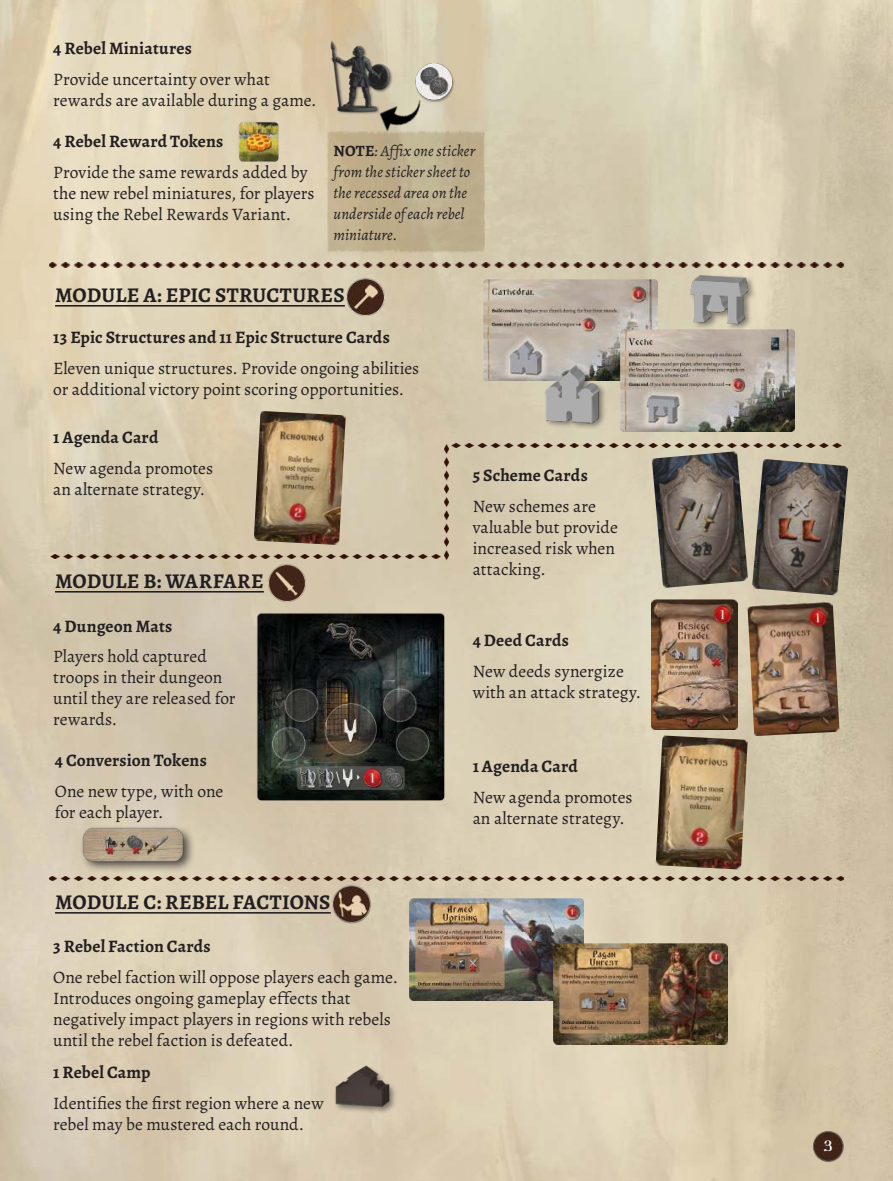
<style>
.page{position:relative;width:893px;height:1181px;background:#fff}
.page>*{position:absolute;margin:0;border:0;box-sizing:border-box;transform-origin:0 0}
.t1{font:700 21px "Alegreya";letter-spacing:.005em;color:#231f20}
.t2{font:17.5px/21px "Alegreya";color:#231f20}
.t3{font:700 17.5px "Alegreya";letter-spacing:.01em;color:#231f20}
.t4{font:italic 15.75px/21px "Alegreya";letter-spacing:.005em;color:#231f20}
.t5{font:14.88px "Triod Postnaja";color:#fff}
.s1{font-weight:700;font-style:normal}
</style>
<div class="page">
<img style="left:0;top:0;width:893px;height:1181px">
<img style="left:251px;top:607px;width:199px;height:198px">
<div style="left:80px;top:825px;width:115px;height:48px;background:#231f20;opacity:.75"></div>
<img style="left:76px;top:820px;width:113px;height:48px">
<hr style="left:55px;top:591px;width:209px;height:1px;background:#231f20">
<img style="left:262px;top:559px;width:49px;height:48px">
<img style="left:254px;top:411px;width:92px;height:134px">
<img style="left:483px;top:279px;width:174px;height:101px">
<img style="left:620px;top:330px;width:174px;height:101px">
<div style="left:689px;top:274px;width:67px;height:58px;background:#231f20;opacity:.5"></div>
<img style="left:686px;top:267px;width:66px;height:67px">
<div style="left:543px;top:364px;width:65px;height:66px;background:#231f20;opacity:.5"></div>
<img style="left:539px;top:363px;width:66px;height:61px">
<hr style="left:55px;top:305px;width:290px;height:1px;background:#231f20">
<img style="left:341px;top:273px;width:49px;height:48px">
<img style="left:50px;top:876px;width:793px;height:4px">
<img style="left:50px;top:554px;width:391px;height:5px">
<img style="left:451px;top:443px;width:391px;height:5px">
<img style="left:444px;top:445px;width:5px;height:116px">
<img style="left:652px;top:451px;width:96px;height:137px">
<img style="left:752px;top:459px;width:96px;height:136px">
<img style="left:656px;top:735px;width:92px;height:134px">
<img style="left:652px;top:599px;width:85px;height:130px">
<img style="left:747px;top:602px;width:92px;height:134px">
<img style="left:233px;top:116px;width:51px;height:51px">
<img style="left:326px;top:119px;width:159px;height:137px">
<img style="left:410px;top:57px;width:47px;height:48px">
<img style="left:364px;top:74px;width:76px;height:76px">
<img style="left:306px;top:38px;width:104px;height:77px">
<div style="left:333px;top:1065px;width:65px;height:50px;background:#dbcbb1"></div>
<img style="left:329px;top:1055px;width:67px;height:62px">
<img style="left:410px;top:898px;width:174px;height:102px">
<img style="left:553px;top:943px;width:174px;height:101px">
<hr style="left:55px;top:912px;width:276px;height:1px;background:#231f20">
<img style="left:327px;top:880px;width:49px;height:48px">
<img style="left:50px;top:263px;width:793px;height:4px">
<img style="left:809px;top:1127px;width:39px;height:39px">
<p class="t3" style="left:53px;top:41px;width:140px">4 Rebel Miniatures</p>
<p class="t2" style="left:53px;top:70px;width:265px">Provide uncertainty over what rewards are available during a game.</p>
<p class="t3" style="left:53px;top:134px;width:172px">4 Rebel Reward Tokens</p>
<p class="t2" style="left:53px;top:163px;width:263px">Provide the same rewards added by the new rebel miniatures, for players using the Rebel Rewards Variant.</p>
<p class="t4" style="left:334px;top:140px;width:143px"><span class="s1">NOTE</span>: Affix one sticker from the sticker sheet to the recessed area on the underside of each rebel miniature.</p>
<p class="t1" style="left:55px;top:287px;width:291px">MODULE A: EPIC STRUCTURES</p>
<p class="t3" style="left:53px;top:330px;width:338px">13 Epic Structures and 11 Epic Structure Cards</p>
<p class="t2" style="left:53px;top:359px;width:368px">Eleven unique structures. Provide ongoing abilities or additional victory point scoring opportunities.</p>
<p class="t3" style="left:53px;top:429px;width:107px">1 Agenda Card</p>
<p class="t2" style="left:53px;top:458px;width:161px">New agenda promotes an alternate strategy.</p>
<p class="t1" style="left:55px;top:572px;width:210px">MODULE B: WARFARE</p>
<p class="t3" style="left:53px;top:619px;width:121px">4 Dungeon Mats</p>
<p class="t2" style="left:53px;top:647px;width:184px">Players hold captured troops in their dungeon until they are released for rewards.</p>
<p class="t3" style="left:55px;top:753px;width:154px">4 Conversion Tokens</p>
<p class="t2" style="left:55px;top:782px;width:170px">One new type, with one for each player.</p>
<p class="t1" style="left:55px;top:893px;width:277px">MODULE C: REBEL FACTIONS</p>
<p class="t3" style="left:53px;top:939px;width:159px">3 Rebel Faction Cards</p>
<p class="t2" style="left:53px;top:968px;width:346px">One rebel faction will oppose players each game.<br>Introduces ongoing gameplay effects that negatively impact players in regions with rebels until the rebel faction is defeated.</p>
<p class="t3" style="left:53px;top:1065px;width:99px">1 Rebel Camp</p>
<p class="t2" style="left:53px;top:1093px;width:272px">Identifies the first region where a new rebel may be mustered each round.</p>
<p class="t3" style="left:473px;top:468px;width:117px">5 Scheme Cards</p>
<p class="t2" style="left:473px;top:497px;width:147px">New schemes are valuable but provide increased risk when attacking.</p>
<p class="t3" style="left:473px;top:633px;width:98px">4 Deed Cards</p>
<p class="t2" style="left:473px;top:662px;width:170px">New deeds synergize with an attack strategy.</p>
<p class="t3" style="left:473px;top:759px;width:107px">1 Agenda Card</p>
<p class="t2" style="left:473px;top:788px;width:161px">New agenda promotes an alternate strategy.</p>
<p class="t5" style="left:823px;top:1141px;width:11px">3</p>
</div>
